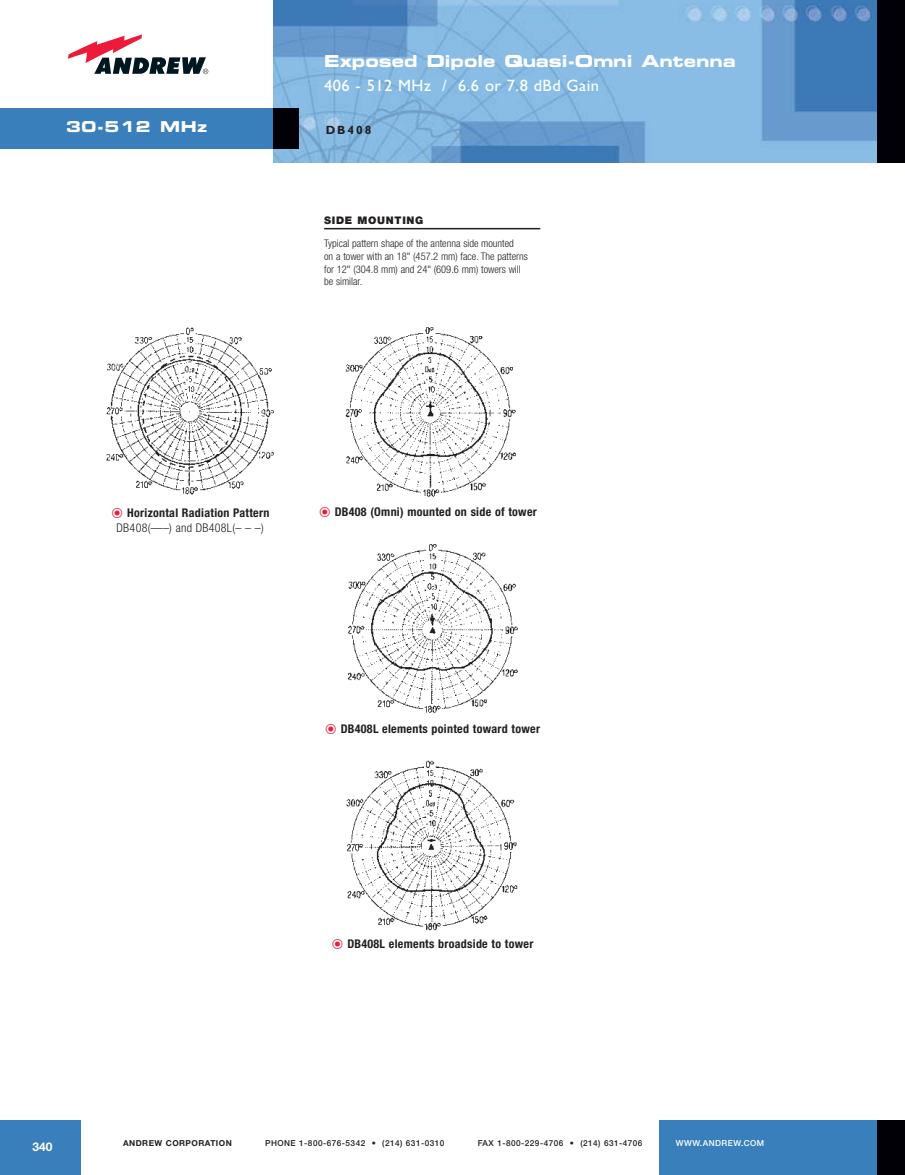
<style>
.page{position:relative;width:905px;height:1175px;background:#fff}
.page>*{position:absolute;margin:0;border:0;box-sizing:border-box;transform-origin:0 0}
.t1{font:16.5px "Eurostile Bold Extended Two";color:#fff}
.t2{font:16.5px "Gill Sans";letter-spacing:.025em;color:#fff}
.t3{font:15px "Eurostile Bold Extended Two";letter-spacing:.05em;color:#fff}
.t4{font:700 condensed 12px "Helvetica Neue";letter-spacing:.025em;color:#231f20}
.t5{font:300 condensed 12px "Helvetica Neue";letter-spacing:.025em;color:#231f20}
.t6{font:700 12px "Gill Sans";letter-spacing:.165em;color:#231f20}
.t7{font:700 12px "Helvetica Neue";color:#fff}
.t8{font:300 condensed 10.5px/12.8px "Helvetica Neue";color:#231f20}
.t9{font:900 10.5px "Helvetica Neue";letter-spacing:.065em;color:#231f20}
.t10{font:500 8.25px "Helvetica Neue";letter-spacing:.055em;color:#231f20}
.t11{font:700 8.25px "Helvetica Neue";letter-spacing:.055em;color:#231f20}
.t12{font:500 8.25px "Helvetica Neue";letter-spacing:.055em;color:#fff}
.s1{font-family:"Quirks ICG";font-weight:400;font-stretch:normal;font-size:14.25px;color:#ed1a3a}
</style>
<div class="page">
<div style="left:0;top:108px;width:284px;height:40px;background:#387fbb"></div>
<img style="left:273px;top:0;width:605px;height:162px">
<div style="left:660px;top:1120px;width:226px;height:54px;background:#387fbb"></div>
<div style="left:0;top:1120px;width:81px;height:54px;background:#387fbb"></div>
<div style="left:273px;top:108px;width:26px;height:40px;background:#000006"></div>
<div style="left:878px;top:1120px;width:26px;height:54px;background:#000006"></div>
<svg style="left:68px;top:34px;width:140px;height:40px"></svg>
<div style="left:878px;top:0;width:26px;height:162px;background:#000006"></div>
<hr style="left:324px;top:228px;width:216px;height:1px;background:#231f20">
<img style="left:345px;top:327px;width:171px;height:170px">
<img style="left:106px;top:327px;width:168px;height:168px">
<img style="left:348px;top:544px;width:170px;height:169px">
<img style="left:346px;top:760px;width:172px;height:171px">
<h2 class="t3" style="left:66px;top:121px;width:143px">30-512 MHz</h2>
<h1 class="t1" style="left:324px;top:55px;width:413px">Exposed Dipole Quasi-Omni Antenna</h1>
<h1 class="t2" style="left:324px;top:79px;width:276px">406 - 512 MHz / 6.6 or 7.8 dBd Gain</h1>
<p class="t6" style="left:326px;top:125px;width:47px">DB408</p>
<p class="t9" style="left:324px;top:216px;width:101px">SIDE MOUNTING</p>
<p class="t8" style="left:324px;top:238px;width:205px">Typical pattern shape of the antenna side mounted<br>on a tower with an 18" (457.2 mm) face. The patterns for 12" (304.8 mm) and 24" (609.6 mm) towers will be similar.</p>
<p class="t4" style="left:111px;top:508px;width:160px"><span class="s1">(</span> Horizontal Radiation Pattern</p>
<p class="t4" style="left:318px;top:508px;width:220px"><span class="s1">(</span> DB408 (Omni) mounted on side of tower</p>
<p class="t5" style="left:117px;top:523px;width:149px">DB408(—–) and DB408L(– – –)</p>
<p class="t4" style="left:324px;top:724px;width:217px"><span class="s1">(</span> DB408L elements pointed toward tower</p>
<p class="t4" style="left:331px;top:939px;width:204px"><span class="s1">(</span> DB408L elements broadside to tower</p>
<p class="t7" style="left:32px;top:1142px;width:22px">340</p>
<p class="t11" style="left:123px;top:1140px;width:110px">ANDREW CORPORATION</p>
<p class="t10" style="left:265px;top:1140px;width:181px">PHONE 1-800-676-5342 • (214) 631-0310</p>
<p class="t10" style="left:477px;top:1140px;width:166px">FAX 1-800-229-4706 • (214) 631-4706</p>
<p class="t12" style="left:675px;top:1140px;width:90px">WWW.ANDREW.COM</p>
</div>
